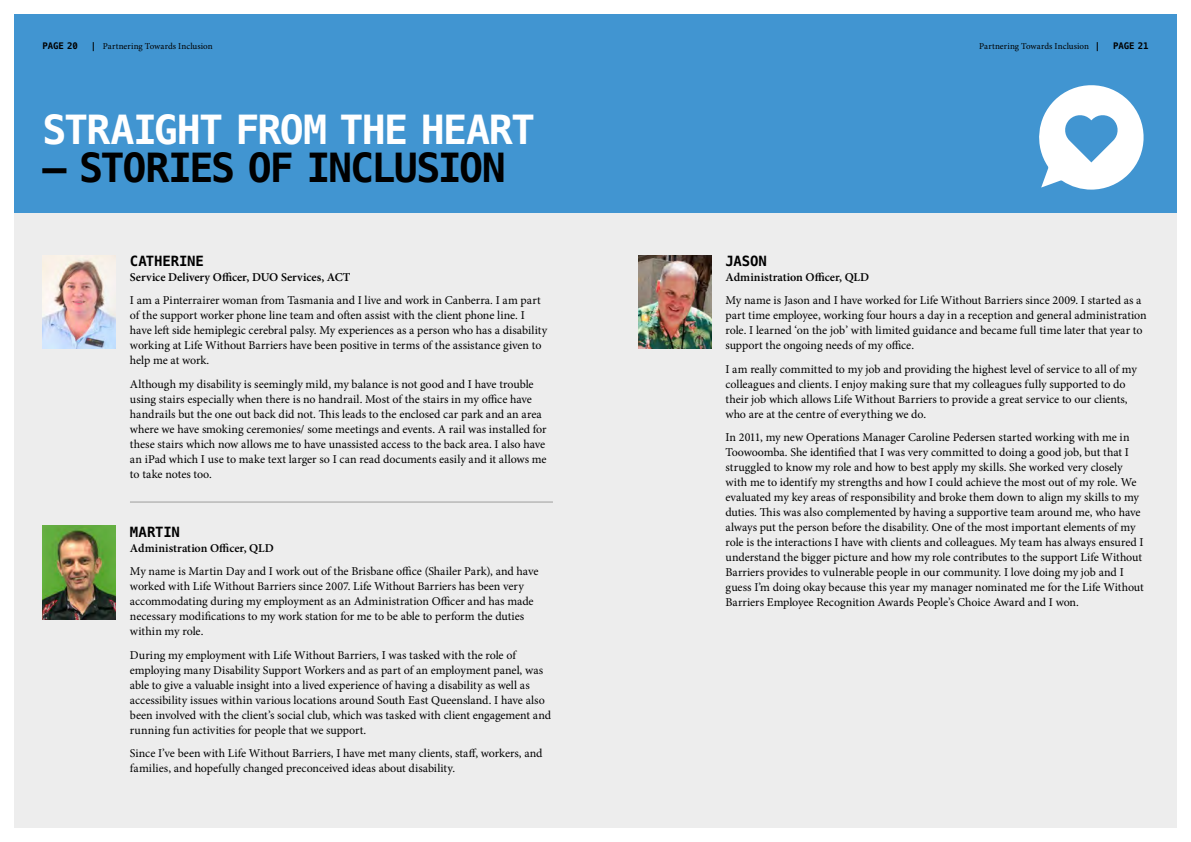
<style>
.page{position:relative;width:1191px;height:842px;background:#fff}
.page>*{position:absolute;margin:0;border:0;box-sizing:border-box;transform-origin:0 0}
.t1{font:700 40px "Menlo";letter-spacing:-.045em;color:#fff}
.t2{font:700 40px "Menlo";letter-spacing:-.05em;color:#000}
.t3{font:700 14px "Menlo";letter-spacing:-.01em;color:#000}
.t4{font:12px/15px "Minion Pro";letter-spacing:-.005em;color:#000}
.t5{font:600 12px "Minion Pro";color:#000}
.t6{font:9px "Minion Pro";letter-spacing:.005em;color:#000}
.t7{font:700 9px "Menlo";letter-spacing:-.015em;color:#000}
.s1{font-family:"Menlo";font-weight:700}
</style>
<div class="page">
<div style="left:14px;top:14px;width:1162px;height:814px;background:#ededed"></div>
<div style="left:14px;top:14px;width:1162px;height:199px;background:#4195d1"></div>
<img style="left:43px;top:255px;width:73px;height:94px">
<img style="left:638px;top:255px;width:73px;height:94px">
<img style="left:43px;top:526px;width:73px;height:93px">
<hr style="left:130px;top:502px;width:423px;height:1px;background:#9d9d9c">
<svg style="left:1039px;top:85px;width:105px;height:105px"></svg>
<p class="t7" style="left:43px;top:40px;width:37px">PAGE 20</p>
<p class="t6" style="left:91px;top:40px;width:123px"><span class="s1">|</span> Partnering Towards Inclusion</p>
<p class="t6" style="left:979px;top:40px;width:123px">Partnering Towards Inclusion <span class="s1">|</span></p>
<p class="t7" style="left:1113px;top:40px;width:37px">PAGE 21</p>
<h1 class="t1" style="left:43px;top:102px;width:494px">STRAIGHT FROM THE HEART</h1>
<h1 class="t2" style="left:43px;top:140px;width:465px">– STORIES OF INCLUSION</h1>
<p class="t3" style="left:130px;top:251px;width:76px">CATHERINE</p>
<p class="t5" style="left:130px;top:269px;width:222px">Service Delivery Officer, DUO Services, ACT</p>
<p class="t4" style="left:130px;top:293px;width:419px">I am a Pinterrairer woman from Tasmania and I live and work in Canberra. I am part of the support worker phone line team and often assist with the client phone line. I have left side hemiplegic cerebral palsy. My experiences as a person who has a disability working at Life Without Barriers have been positive in terms of the assistance given to help me at work.</p>
<p class="t4" style="left:130px;top:376px;width:418px">Although my disability is seemingly mild, my balance is not good and I have trouble using stairs especially when there is no handrail. Most of the stairs in my office have handrails but the one out back did not. This leads to the enclosed car park and an area where we have smoking ceremonies/ some meetings and events. A rail was installed for these stairs which now allows me to have unassisted access to the back area. I also have an iPad which I use to make text larger so I can read documents easily and it allows me to take notes too.</p>
<p class="t3" style="left:130px;top:522px;width:51px">MARTIN</p>
<p class="t5" style="left:130px;top:539px;width:145px">Administration Officer, QLD</p>
<p class="t4" style="left:130px;top:564px;width:410px">My name is Martin Day and I work out of the Brisbane office (Shailer Park), and have worked with Life Without Barriers since 2007. Life Without Barriers has been very accommodating during my employment as an Administration Officer and has made necessary modifications to my work station for me to be able to perform the duties within my role.</p>
<p class="t4" style="left:130px;top:647px;width:422px">During my employment with Life Without Barriers, I was tasked with the role of employing many Disability Support Workers and as part of an employment panel, was able to give a valuable insight into a lived experience of having a disability as well as accessibility issues within various locations around South East Queensland. I have also been involved with the client’s social club, which was tasked with client engagement and running fun activities for people that we support.</p>
<p class="t4" style="left:130px;top:746px;width:414px">Since I’ve been with Life Without Barriers, I have met many clients, staff, workers, and families, and hopefully changed preconceived ideas about disability.</p>
<p class="t3" style="left:725px;top:251px;width:43px">JASON</p>
<p class="t5" style="left:725px;top:269px;width:145px">Administration Officer, QLD</p>
<p class="t4" style="left:725px;top:293px;width:423px">My name is Jason and I have worked for Life Without Barriers since 2009. I started as a part time employee, working four hours a day in a reception and general administration role. I learned ‘on the job’ with limited guidance and became full time later that year to support the ongoing needs of my office.</p>
<p class="t4" style="left:725px;top:361px;width:413px">I am really committed to my job and providing the highest level of service to all of my colleagues and clients. I enjoy making sure that my colleagues fully supported to do their job which allows Life Without Barriers to provide a great service to our clients, who are at the centre of everything we do.</p>
<p class="t4" style="left:725px;top:430px;width:420px">In 2011, my new Operations Manager Caroline Pedersen started working with me in Toowoomba. She identified that I was very committed to doing a good job, but that I struggled to know my role and how to best apply my skills. She worked very closely with me to identify my strengths and how I could achieve the most out of my role. We evaluated my key areas of responsibility and broke them down to align my skills to my duties. This was also complemented by having a supportive team around me, who have always put the person before the disability. One of the most important elements of my role is the interactions I have with clients and colleagues. My team has always ensured I understand the bigger picture and how my role contributes to the support Life Without Barriers provides to vulnerable people in our community. I love doing my job and I guess I’m doing okay because this year my manager nominated me for the Life Without Barriers Employee Recognition Awards People’s Choice Award and I won.</p>
</div>
